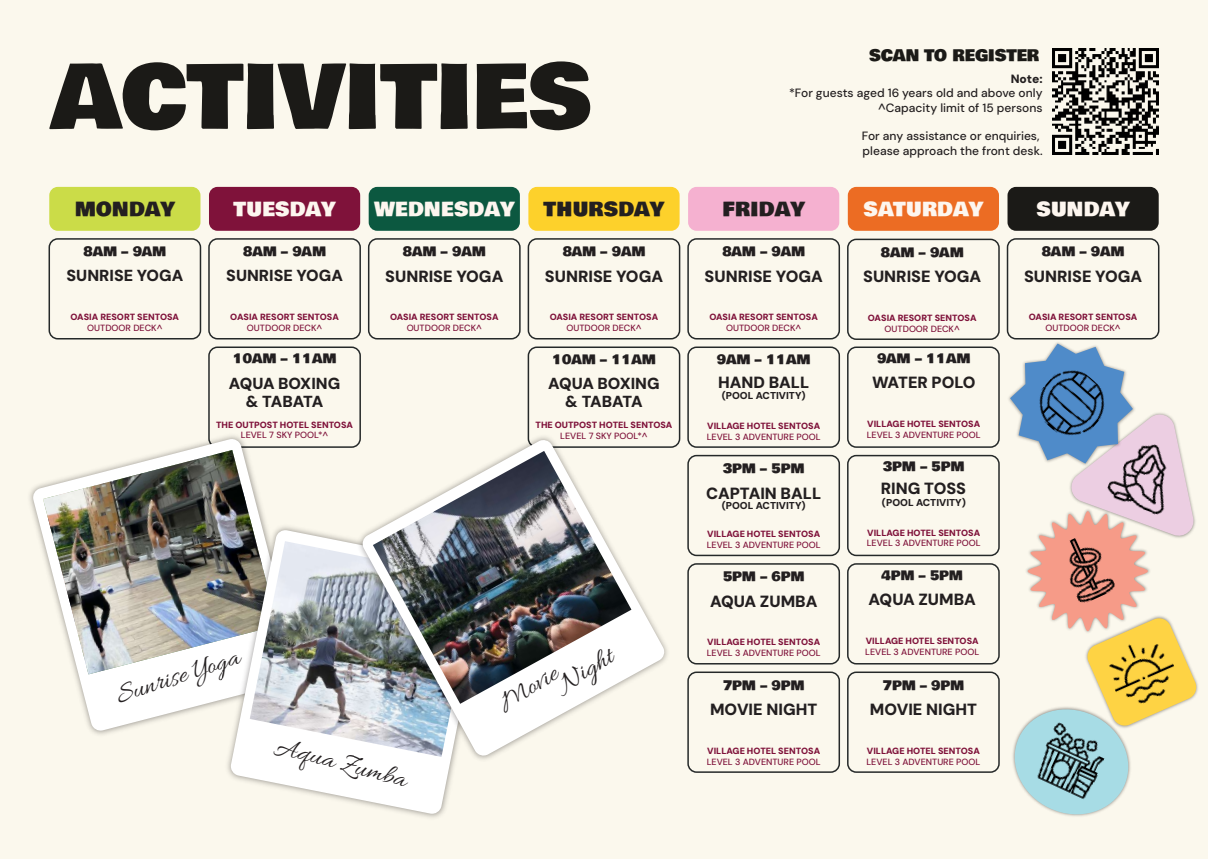
<style>
.page{position:relative;width:1208px;height:859px;background:#fbf8ed}
.page>*{position:absolute;margin:0;border:0;box-sizing:border-box;transform-origin:0 0}
.t1{font:28.2px "Allura";color:#231f20}
.t2{font:19.4px "Bowlby One";letter-spacing:.025em;color:#fdf6ef}
.t3{font:19.4px "Bowlby One";letter-spacing:.025em;color:#231f20}
.t4{font:900 16.2px "DM Sans";color:#231f20}
.t5{font:900 16px/18px "DM Sans";color:#231f20;text-align:center}
.t6{font:16px "Bowlby One";color:#1b1a17}
.t7{font:13px "Bowlby One";color:#231f20}
.t8{font:500 12px/14.4px "DM Sans";color:#231f20;text-align:right}
.t9{font:900 12px "DM Sans";color:#231f20}
.t10{font:900 10px "DM Sans";color:#231f20}
.t11{font:900 9px "DM Sans";color:#7f123a}
.t12{font:500 9px "DM Sans";color:#7f123a}
</style>
<div class="page">
<img style="left:1013px;top:339px;width:124px;height:5px">
<div style="left:49px;top:187px;width:151px;height:44px;background:#cbdc48;border-radius:9px"></div>
<div style="left:49px;top:238px;width:152px;height:101px;border:2px solid #262b2d;border-radius:9px"></div>
<div style="left:209px;top:187px;width:151px;height:44px;background:#7f123a;border-radius:9px"></div>
<div style="left:208px;top:346px;width:153px;height:102px;border:2px solid #262b2d;border-radius:9px"></div>
<div style="left:369px;top:187px;width:151px;height:44px;background:#0c5840;border-radius:9px"></div>
<div style="left:368px;top:238px;width:152px;height:101px;border:2px solid #262b2d;border-radius:9px"></div>
<div style="left:527px;top:346px;width:153px;height:102px;border:2px solid #262b2d;border-radius:9px"></div>
<div style="left:528px;top:187px;width:151px;height:44px;background:#fdd12b;border-radius:9px"></div>
<div style="left:1007px;top:187px;width:151px;height:44px;background:#1b1a17;border-radius:9px"></div>
<div style="left:1006px;top:238px;width:153px;height:101px;border:2px solid #262b2d;border-radius:9px"></div>
<div style="left:688px;top:187px;width:151px;height:44px;background:#f5b1d0;border-radius:9px"></div>
<div style="left:687px;top:238px;width:153px;height:101px;border:2px solid #262b2d;border-radius:9px"></div>
<div style="left:687px;top:346px;width:153px;height:102px;border:2px solid #262b2d;border-radius:9px"></div>
<div style="left:687px;top:455px;width:153px;height:101px;border:2px solid #262b2d;border-radius:9px"></div>
<div style="left:687px;top:563px;width:153px;height:101px;border:2px solid #262b2d;border-radius:9px"></div>
<div style="left:687px;top:671px;width:153px;height:102px;border:2px solid #262b2d;border-radius:9px"></div>
<div style="left:847px;top:455px;width:152px;height:101px;border:2px solid #262b2d;border-radius:9px"></div>
<div style="left:847px;top:239px;width:152px;height:101px;border:2px solid #262b2d;border-radius:9px"></div>
<div style="left:847px;top:346px;width:152px;height:102px;border:2px solid #262b2d;border-radius:9px"></div>
<div style="left:847px;top:671px;width:152px;height:102px;border:2px solid #262b2d;border-radius:9px"></div>
<div style="left:848px;top:187px;width:151px;height:44px;background:#ec6c23;border-radius:9px"></div>
<svg style="left:49px;top:62px;width:419px;height:68px"></svg>
<svg style="left:477px;top:61px;width:113px;height:69px"></svg>
<img style="left:1052px;top:48px;width:106px;height:107px">
<svg style="left:1008px;top:344px;width:190px;height:472px"></svg>
<img style="left:1029px;top:720px;width:84px;height:84px">
<svg style="left:32px;top:438px;width:268px;height:294px"></svg>
<img style="left:43px;top:450px;width:235px;height:224px">
<img style="left:222px;top:522px;width:218px;height:296px">
<svg style="left:230px;top:529px;width:224px;height:286px;fill:#fff"></svg>
<img style="left:250px;top:541px;width:104px;height:216px">
<img style="left:354px;top:431px;width:319px;height:333px">
<svg style="left:361px;top:439px;width:304px;height:318px"></svg>
<img style="left:373px;top:451px;width:258px;height:253px">
<div style="left:208px;top:238px;width:153px;height:101px;border:2px solid #262b2d;border-radius:9px"></div>
<div style="left:527px;top:238px;width:153px;height:101px;border:2px solid #262b2d;border-radius:9px"></div>
<div style="left:847px;top:563px;width:152px;height:101px;border:2px solid #262b2d;border-radius:9px"></div>
<h3 class="t6" style="left:869px;top:44px;width:171px">SCAN TO REGISTER</h3>
<h3 class="t9" style="left:1010px;top:71px;width:33px">Note:</h3>
<h3 class="t8" style="left:789px;top:86px;width:255px">*For guests aged 16 years old and above only ^Capacity limit of 15 persons</h3>
<h3 class="t8" style="left:862px;top:129px;width:182px;text-align:left">For any assistance or enquiries, please approach the front desk.</h3>
<h2 class="t3" style="left:75px;top:194px;width:102px">MONDAY</h2>
<h2 class="t2" style="left:233px;top:194px;width:104px">TUESDAY</h2>
<h2 class="t2" style="left:374px;top:194px;width:141px">WEDNESDAY</h2>
<h2 class="t3" style="left:543px;top:194px;width:122px">THURSDAY</h2>
<h2 class="t2" style="left:1036px;top:194px;width:95px">SUNDAY</h2>
<h2 class="t2" style="left:863px;top:194px;width:121px">SATURDAY</h2>
<h2 class="t3" style="left:722px;top:194px;width:84px">FRIDAY</h2>
<h3 class="t7" style="left:84px;top:242px;width:84px">8AM – 9AM</h3>
<h3 class="t7" style="left:243px;top:242px;width:84px">8AM – 9AM</h3>
<h3 class="t7" style="left:403px;top:242px;width:84px">8AM – 9AM</h3>
<h3 class="t7" style="left:562px;top:242px;width:84px">8AM – 9AM</h3>
<h3 class="t7" style="left:722px;top:242px;width:84px">8AM – 9AM</h3>
<h3 class="t7" style="left:881px;top:242px;width:84px">8AM – 9AM</h3>
<h3 class="t7" style="left:1041px;top:242px;width:84px">8AM – 9AM</h3>
<h3 class="t5" style="left:66px;top:267px;width:118px">SUNRISE YOGA</h3>
<h3 class="t5" style="left:226px;top:267px;width:118px">SUNRISE YOGA</h3>
<h3 class="t4" style="left:385px;top:266px;width:120px">SUNRISE YOGA</h3>
<h3 class="t4" style="left:545px;top:266px;width:120px">SUNRISE YOGA</h3>
<h3 class="t4" style="left:704px;top:266px;width:120px">SUNRISE YOGA</h3>
<h3 class="t4" style="left:863px;top:266px;width:120px">SUNRISE YOGA</h3>
<h3 class="t4" style="left:1024px;top:266px;width:120px">SUNRISE YOGA</h3>
<p class="t11" style="left:71px;top:312px;width:110px">OASIA RESORT SENTOSA</p>
<p class="t12" style="left:87px;top:322px;width:77px">OUTDOOR DECK^</p>
<p class="t11" style="left:230px;top:312px;width:110px">OASIA RESORT SENTOSA</p>
<p class="t12" style="left:247px;top:322px;width:77px">OUTDOOR DECK^</p>
<p class="t11" style="left:390px;top:312px;width:110px">OASIA RESORT SENTOSA</p>
<p class="t12" style="left:407px;top:322px;width:77px">OUTDOOR DECK^</p>
<p class="t11" style="left:550px;top:312px;width:110px">OASIA RESORT SENTOSA</p>
<p class="t12" style="left:566px;top:322px;width:77px">OUTDOOR DECK^</p>
<p class="t11" style="left:709px;top:312px;width:110px">OASIA RESORT SENTOSA</p>
<p class="t12" style="left:726px;top:322px;width:77px">OUTDOOR DECK^</p>
<p class="t11" style="left:868px;top:312px;width:110px">OASIA RESORT SENTOSA</p>
<p class="t12" style="left:884px;top:323px;width:77px">OUTDOOR DECK^</p>
<p class="t11" style="left:1028px;top:312px;width:110px">OASIA RESORT SENTOSA</p>
<p class="t12" style="left:1045px;top:322px;width:77px">OUTDOOR DECK^</p>
<h3 class="t7" style="left:233px;top:349px;width:105px">10AM – 11AM</h3>
<h3 class="t7" style="left:552px;top:349px;width:105px">10AM – 11AM</h3>
<h3 class="t7" style="left:717px;top:350px;width:95px">9AM – 11AM</h3>
<h3 class="t7" style="left:877px;top:349px;width:95px">9AM – 11AM</h3>
<h3 class="t5" style="left:229px;top:374px;width:113px">AQUA BOXING &amp; TABATA</h3>
<h3 class="t5" style="left:548px;top:375px;width:113px">AQUA BOXING &amp; TABATA</h3>
<h3 class="t4" style="left:718px;top:372px;width:93px">HAND BALL</h3>
<p class="t10" style="left:721px;top:389px;width:85px">(POOL ACTIVITY)</p>
<h3 class="t4" style="left:872px;top:372px;width:105px">WATER POLO</h3>
<p class="t11" style="left:216px;top:419px;width:138px">THE OUTPOST HOTEL SENTOSA</p>
<p class="t12" style="left:241px;top:430px;width:89px">LEVEL 7 SKY POOL*^</p>
<p class="t11" style="left:535px;top:419px;width:138px">THE OUTPOST HOTEL SENTOSA</p>
<p class="t12" style="left:560px;top:430px;width:89px">LEVEL 7 SKY POOL*^</p>
<p class="t11" style="left:707px;top:420px;width:114px">VILLAGE HOTEL SENTOSA</p>
<p class="t12" style="left:706px;top:431px;width:115px">LEVEL 3 ADVENTURE POOL</p>
<h3 class="t7" style="left:723px;top:458px;width:83px">3PM – 5PM</h3>
<h3 class="t4" style="left:706px;top:483px;width:116px">CAPTAIN BALL</h3>
<p class="t10" style="left:721px;top:499px;width:85px">(POOL ACTIVITY)</p>
<p class="t11" style="left:707px;top:528px;width:114px">VILLAGE HOTEL SENTOSA</p>
<p class="t12" style="left:706px;top:539px;width:115px">LEVEL 3 ADVENTURE POOL</p>
<p class="t11" style="left:867px;top:418px;width:114px">VILLAGE HOTEL SENTOSA</p>
<p class="t12" style="left:866px;top:429px;width:115px">LEVEL 3 ADVENTURE POOL</p>
<h3 class="t7" style="left:883px;top:457px;width:83px">3PM – 5PM</h3>
<h3 class="t4" style="left:880px;top:478px;width:87px">RING TOSS</h3>
<p class="t10" style="left:882px;top:496px;width:85px">(POOL ACTIVITY)</p>
<p class="t11" style="left:867px;top:527px;width:114px">VILLAGE HOTEL SENTOSA</p>
<p class="t12" style="left:866px;top:538px;width:115px">LEVEL 3 ADVENTURE POOL</p>
<h3 class="t7" style="left:723px;top:567px;width:83px">5PM – 6PM</h3>
<h3 class="t7" style="left:881px;top:565px;width:83px">4PM – 5PM</h3>
<h3 class="t4" style="left:710px;top:591px;width:109px">AQUA ZUMBA</h3>
<h3 class="t4" style="left:868px;top:589px;width:109px">AQUA ZUMBA</h3>
<h1 class="t1" style="left:112px;top:680px;width:130px;rotate:-18deg">Sunrise Yoga</h1>
<h1 class="t1" style="left:279px;top:731px;width:137px;rotate:14deg">Aqua Zumba</h1>
<h1 class="t1" style="left:552px;top:672px;width:61px;rotate:-32deg">Night</h1>
<h1 class="t1" style="left:492px;top:692px;width:66px;rotate:-32deg">Movie</h1>
<p class="t11" style="left:707px;top:637px;width:114px">VILLAGE HOTEL SENTOSA</p>
<p class="t12" style="left:706px;top:647px;width:115px">LEVEL 3 ADVENTURE POOL</p>
<p class="t11" style="left:865px;top:635px;width:114px">VILLAGE HOTEL SENTOSA</p>
<p class="t12" style="left:865px;top:646px;width:115px">LEVEL 3 ADVENTURE POOL</p>
<h3 class="t7" style="left:723px;top:675px;width:83px">7PM – 9PM</h3>
<h3 class="t7" style="left:882px;top:675px;width:83px">7PM – 9PM</h3>
<h3 class="t4" style="left:710px;top:699px;width:109px">MOVIE NIGHT</h3>
<h3 class="t4" style="left:869px;top:699px;width:109px">MOVIE NIGHT</h3>
<p class="t11" style="left:707px;top:745px;width:114px">VILLAGE HOTEL SENTOSA</p>
<p class="t12" style="left:706px;top:756px;width:115px">LEVEL 3 ADVENTURE POOL</p>
<p class="t11" style="left:867px;top:745px;width:114px">VILLAGE HOTEL SENTOSA</p>
<p class="t12" style="left:866px;top:756px;width:115px">LEVEL 3 ADVENTURE POOL</p>
</div>
